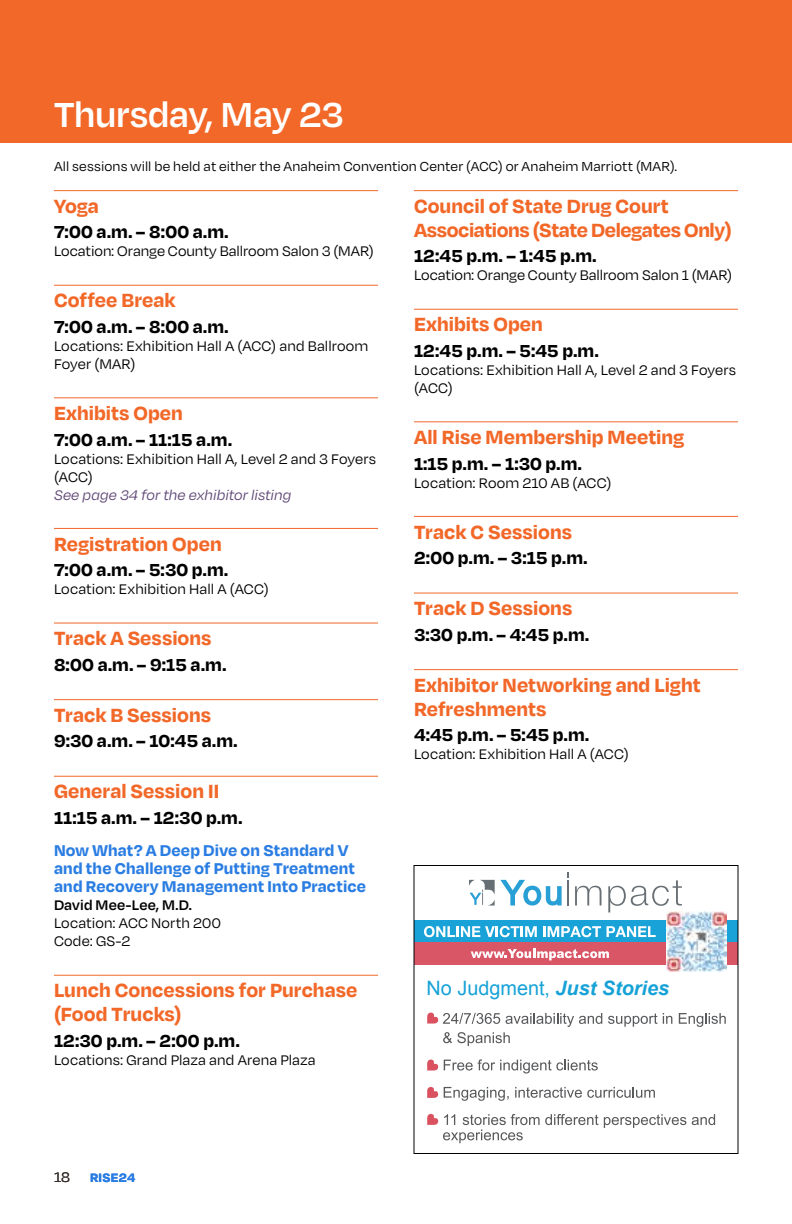
<style>
.page{position:relative;width:792px;height:1224px;background:#fff}
.page>*{position:absolute;margin:0;border:0;box-sizing:border-box;transform-origin:0 0}
.t1{font:600 40px "Degular";letter-spacing:-.005em;color:#fff}
.t2{font:700 22px/24px "Degular";color:#f26829}
.t3{font:700 20px "Degular";letter-spacing:.005em;color:#000}
.t4{font:19.8px "Arial";color:#16a2d7}
.t5{font:700 18px/18px "Degular";letter-spacing:.01em;color:#2a7de2}
.t6{font:16px/18px "Degular";letter-spacing:.005em;color:#000}
.t7{font:italic 16px "Degular";letter-spacing:.005em;color:#5f4776}
.t8{font:600 16px "Degular";letter-spacing:.015em;color:#000}
.t9{font:15px "Degular";letter-spacing:.01em;color:#000}
.t10{font:700 14px "Degular";letter-spacing:.025em;color:#2a7de2}
.s1{font-weight:700;font-style:italic}
.s2{font-weight:400;font-size:16px;color:#382f2d}
</style>
<div class="page">
<div style="left:0;top:0;width:792px;height:143px;background:#f26829"></div>
<hr style="left:54px;top:190px;width:324px;height:1px;background:#f26829">
<hr style="left:54px;top:285px;width:324px;height:1px;background:#f26829">
<hr style="left:54px;top:397px;width:324px;height:1px;background:#f26829">
<hr style="left:54px;top:528px;width:324px;height:1px;background:#f26829">
<hr style="left:54px;top:623px;width:324px;height:1px;background:#f26829">
<hr style="left:54px;top:699px;width:324px;height:1px;background:#f26829">
<hr style="left:54px;top:776px;width:324px;height:1px;background:#f26829">
<hr style="left:54px;top:975px;width:324px;height:1px;background:#f26829">
<hr style="left:414px;top:190px;width:324px;height:1px;background:#f26829">
<hr style="left:414px;top:309px;width:324px;height:1px;background:#f26829">
<hr style="left:414px;top:421px;width:324px;height:1px;background:#f26829">
<hr style="left:414px;top:516px;width:324px;height:1px;background:#f26829">
<hr style="left:414px;top:593px;width:324px;height:1px;background:#f26829">
<hr style="left:414px;top:669px;width:324px;height:1px;background:#f26829">
<div style="left:414px;top:920px;width:324px;height:22px;background:#18a2d7"></div>
<div style="left:414px;top:942px;width:324px;height:23px;background:#d85665"></div>
<svg style="left:575px;top:886px;width:26px;height:20px"></svg>
<svg style="left:608px;top:880px;width:74px;height:32px"></svg>
<svg style="left:469px;top:873px;width:100px;height:33px"></svg>
<svg style="left:424px;top:926px;width:113px;height:11px"></svg>
<svg style="left:543px;top:926px;width:58px;height:11px"></svg>
<svg style="left:607px;top:926px;width:49px;height:11px"></svg>
<svg style="left:471px;top:949px;width:138px;height:11px"></svg>
<svg style="left:608px;top:1013px;width:49px;height:14px"></svg>
<svg style="left:663px;top:1013px;width:9px;height:11px"></svg>
<svg style="left:679px;top:1013px;width:47px;height:14px"></svg>
<svg style="left:427px;top:1012px;width:175px;height:34px"></svg>
<svg style="left:427px;top:1059px;width:171px;height:15px"></svg>
<svg style="left:427px;top:1087px;width:82px;height:14px"></svg>
<svg style="left:515px;top:1087px;width:140px;height:11px"></svg>
<svg style="left:692px;top:1114px;width:23px;height:11px"></svg>
<svg style="left:427px;top:1114px;width:259px;height:29px"></svg>
<img style="left:666px;top:912px;width:61px;height:60px">
<div style="left:414px;top:865px;width:324px;height:289px;border:1px solid #000"></div>
<h1 class="t1" style="left:54px;top:89px;width:291px">Thursday, May 23</h1>
<p class="t9" style="left:54px;top:157px;width:625px">All sessions will be held at either the Anaheim Convention Center (ACC) or Anaheim Marriott (MAR).</p>
<h2 class="t2" style="left:54px;top:193px;width:47px">Yoga</h2>
<p class="t3" style="left:54px;top:219px;width:176px">7:00 a.m. – 8:00 a.m.</p>
<p class="t6" style="left:54px;top:242px;width:321px">Location: Orange County Ballroom Salon 3 (MAR)</p>
<h2 class="t2" style="left:54px;top:287px;width:123px">Coffee Break</h2>
<p class="t3" style="left:54px;top:314px;width:176px">7:00 a.m. – 8:00 a.m.</p>
<p class="t6" style="left:54px;top:336px;width:316px">Locations: Exhibition Hall A (ACC) and Ballroom<br>Foyer (MAR)</p>
<h2 class="t2" style="left:54px;top:400px;width:130px">Exhibits Open</h2>
<p class="t3" style="left:54px;top:427px;width:179px">7:00 a.m. – 11:15 a.m.</p>
<p class="t6" style="left:54px;top:449px;width:324px">Locations: Exhibition Hall A, Level 2 and 3 Foyers (ACC)</p>
<p class="t7" style="left:54px;top:485px;width:239px">See page 34 for the exhibitor listing</p>
<h2 class="t2" style="left:54px;top:530px;width:169px">Registration Open</h2>
<p class="t3" style="left:54px;top:557px;width:176px">7:00 a.m. – 5:30 p.m.</p>
<p class="t6" style="left:54px;top:580px;width:216px">Location: Exhibition Hall A (ACC)</p>
<h2 class="t2" style="left:54px;top:625px;width:159px">Track A Sessions</h2>
<p class="t3" style="left:54px;top:652px;width:174px">8:00 a.m. – 9:15 a.m.</p>
<h2 class="t2" style="left:54px;top:702px;width:159px">Track B Sessions</h2>
<p class="t3" style="left:54px;top:728px;width:185px">9:30 a.m. – 10:45 a.m.</p>
<h2 class="t2" style="left:54px;top:778px;width:167px">General Session II</h2>
<p class="t3" style="left:54px;top:805px;width:190px">11:15 a.m. – 12:30 p.m.</p>
<p class="t5" style="left:54px;top:841px;width:314px">Now What? A Deep Dive on Standard V and the Challenge of Putting Treatment and Recovery Management Into Practice</p>
<p class="t8" style="left:54px;top:895px;width:140px">David Mee-Lee, M.D.</p>
<p class="t6" style="left:54px;top:914px;width:168px">Location: ACC North 200<br>Code: GS-2</p>
<h2 class="t2" style="left:54px;top:977px;width:305px">Lunch Concessions for Purchase (Food Trucks)</h2>
<p class="t3" style="left:54px;top:1028px;width:187px">12:30 p.m. – 2:00 p.m.</p>
<p class="t6" style="left:54px;top:1050px;width:263px">Locations: Grand Plaza and Arena Plaza</p>
<h2 class="t2" style="left:414px;top:193px;width:319px">Council of State Drug Court<br>Associations (State Delegates Only)</h2>
<p class="t3" style="left:414px;top:243px;width:184px">12:45 p.m. – 1:45 p.m.</p>
<p class="t6" style="left:414px;top:266px;width:320px">Location: Orange County Ballroom Salon 1 (MAR)</p>
<h2 class="t2" style="left:414px;top:311px;width:130px">Exhibits Open</h2>
<p class="t3" style="left:414px;top:338px;width:186px">12:45 p.m. – 5:45 p.m.</p>
<p class="t6" style="left:414px;top:360px;width:324px">Locations: Exhibition Hall A, Level 2 and 3 Foyers (ACC)</p>
<h2 class="t2" style="left:414px;top:424px;width:272px">All Rise Membership Meeting</h2>
<p class="t3" style="left:414px;top:451px;width:169px">1:15 p.m. – 1:30 p.m.</p>
<p class="t6" style="left:414px;top:473px;width:199px">Location: Room 210 AB (ACC)</p>
<h2 class="t2" style="left:414px;top:518px;width:160px">Track C Sessions</h2>
<p class="t3" style="left:414px;top:545px;width:175px">2:00 p.m. – 3:15 p.m.</p>
<h2 class="t2" style="left:414px;top:595px;width:160px">Track D Sessions</h2>
<p class="t3" style="left:414px;top:622px;width:177px">3:30 p.m. – 4:45 p.m.</p>
<h2 class="t2" style="left:414px;top:672px;width:288px">Exhibitor Networking and Light<br>Refreshments</h2>
<p class="t3" style="left:414px;top:722px;width:177px">4:45 p.m. – 5:45 p.m.</p>
<p class="t6" style="left:414px;top:745px;width:216px">Location: Exhibition Hall A (ACC)</p>
<p class="t4" style="left:427px;top:975px;width:244px">No Judgment, <span class="s1">Just Stories</span></p>
<p class="t10" style="left:54px;top:1168px;width:83px"><span class="s2">18</span> RISE24</p>
</div>
